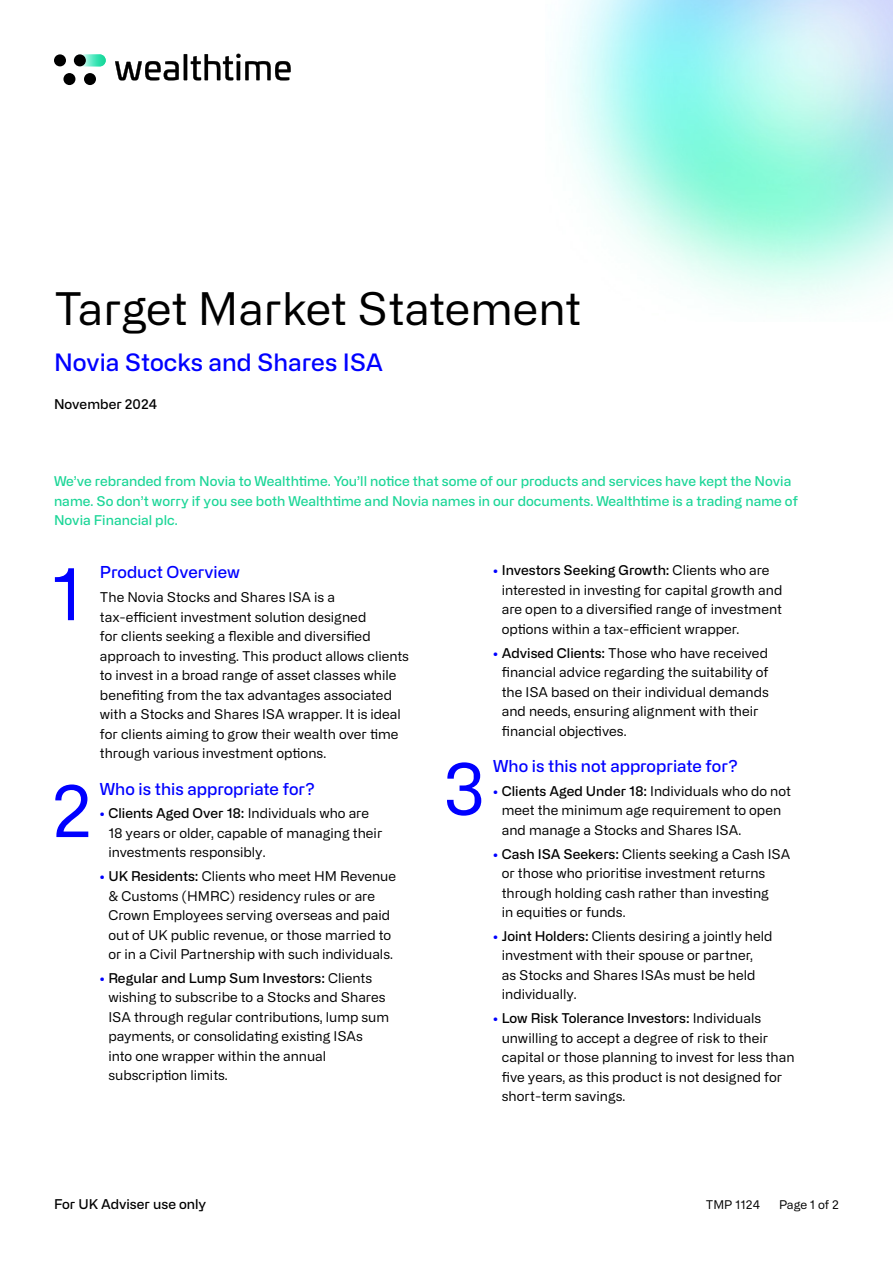
<style>
.page{position:relative;width:893px;height:1263px;background:#fff}
.page>*{position:absolute;margin:0;border:0;box-sizing:border-box;transform-origin:0 0}
.t1{font:72px "Alliance No.2";color:#00f}
.t2{font:45px "Alliance No.2";color:#000}
.t3{font:500 24px "Alliance No.2";color:#00f}
.t4{font:500 16.5px "Alliance No.2";color:#00f}
.t5{font:13.5px/19.5px "Alliance No.2";color:#000}
.t6{font:500 13.5px/19.5px "Alliance No.2";color:#1dd698}
.t7{font:500 13.5px "Alliance No.2";color:#000}
.t8{font:12px "Alliance No.2";color:#000}
.s1{font-weight:500;color:#00f}
.s2{font-weight:500}
</style>
<div class="page">
<svg style="left:74px;top:54px;width:32px;height:12px"></svg>
<div style="left:54px;top:54px;width:12px;height:12px;background:#000;border-radius:50%"></div>
<div style="left:63px;top:73px;width:12px;height:12px;background:#000;border-radius:50%"></div>
<div style="left:84px;top:73px;width:12px;height:12px;background:#000;border-radius:50%"></div>
<svg style="left:115px;top:61px;width:64px;height:19px"></svg>
<hr style="left:184px;top:54px;width:3px;height:26px;background:#000">
<svg style="left:191px;top:54px;width:100px;height:26px"></svg>
<div style="left:74px;top:54px;width:12px;height:12px;background:#000;border-radius:50%"></div>
<p class="t2" style="left:54px;top:281px;width:529px">Target Market Statement</p>
<p class="t3" style="left:54px;top:347px;width:331px">Novia Stocks and Shares ISA</p>
<p class="t7" style="left:54px;top:395px;width:104px">November 2024</p>
<p class="t6" style="left:54px;top:472px;width:745px">We’ve rebranded from Novia to Wealthtime. You’ll notice that some of our products and services have kept the Novia name. So don’t worry if you see both Wealthtime and Novia names in our documents. Wealthtime is a trading name of<br>Novia Financial plc.</p>
<p class="t1" style="left:51px;top:549px;width:34px">1</p>
<p class="t1" style="left:51px;top:766px;width:43px">2</p>
<p class="t4" style="left:100px;top:562px;width:142px">Product Overview</p>
<p class="t5" style="left:100px;top:587px;width:311px">The Novia Stocks and Shares ISA is a tax-efficient investment solution designed<br>for clients seeking a flexible and diversified approach to investing. This product allows clients to invest in a broad range of asset classes while benefiting from the tax advantages associated with a Stocks and Shares ISA wrapper. It is ideal for clients aiming to grow their wealth over time through various investment options.</p>
<p class="t4" style="left:100px;top:778px;width:217px">Who is this appropriate for?</p>
<p class="t5" style="left:108px;top:804px;width:275px;text-indent:-9px"><span class="s1">•</span> <span class="s2">Clients Aged Over 18:</span> Individuals who are<br>18 years or older, capable of managing their investments responsibly.</p>
<p class="t5" style="left:108px;top:866px;width:289px;text-indent:-9px"><span class="s1">•</span> <span class="s2">UK Residents:</span> Clients who meet HM Revenue &amp; Customs (HMRC) residency rules or are Crown Employees serving overseas and paid out of UK public revenue, or those married to or in a Civil Partnership with such individuals.</p>
<p class="t5" style="left:108px;top:968px;width:282px;text-indent:-9px"><span class="s1">•</span> <span class="s2">Regular and Lump Sum Investors:</span> Clients wishing to subscribe to a Stocks and Shares ISA through regular contributions, lump sum payments, or consolidating existing ISAs into one wrapper within the annual subscription limits.</p>
<p class="t7" style="left:54px;top:1195px;width:154px">For UK Adviser use only</p>
<p class="t1" style="left:442px;top:744px;width:45px">3</p>
<p class="t5" style="left:502px;top:561px;width:282px;text-indent:-9px"><span class="s1">•</span> <span class="s2">Investors Seeking Growth:</span> Clients who are interested in investing for capital growth and are open to a diversified range of investment options within a tax-efficient wrapper.</p>
<p class="t5" style="left:502px;top:643px;width:269px;text-indent:-9px"><span class="s1">•</span> <span class="s2">Advised Clients:</span> Those who have received financial advice regarding the suitability of the ISA based on their individual demands and needs, ensuring alignment with their financial objectives.</p>
<p class="t4" style="left:493px;top:756px;width:246px">Who is this not appropriate for?</p>
<p class="t5" style="left:502px;top:781px;width:291px;text-indent:-9px"><span class="s1">•</span> <span class="s2">Clients Aged Under 18:</span> Individuals who do not meet the minimum age requirement to open and manage a Stocks and Shares ISA.</p>
<p class="t5" style="left:502px;top:844px;width:290px;text-indent:-9px"><span class="s1">•</span> <span class="s2">Cash ISA Seekers:</span> Clients seeking a Cash ISA or those who prioritise investment returns through holding cash rather than investing<br>in equities or funds.</p>
<p class="t5" style="left:502px;top:926px;width:272px;text-indent:-9px"><span class="s1">•</span> <span class="s2">Joint Holders:</span> Clients desiring a jointly held investment with their spouse or partner,<br>as Stocks and Shares ISAs must be held individually.</p>
<p class="t5" style="left:502px;top:1009px;width:294px;text-indent:-9px"><span class="s1">•</span> <span class="s2">Low Risk Tolerance Investors:</span> Individuals unwilling to accept a degree of risk to their capital or those planning to invest for less than five years, as this product is not designed for short-term savings.</p>
<p class="t8" style="left:706px;top:1197px;width:56px">TMP 1124</p>
<p class="t8" style="left:779px;top:1197px;width:61px">Page 1 of 2</p>
</div>
